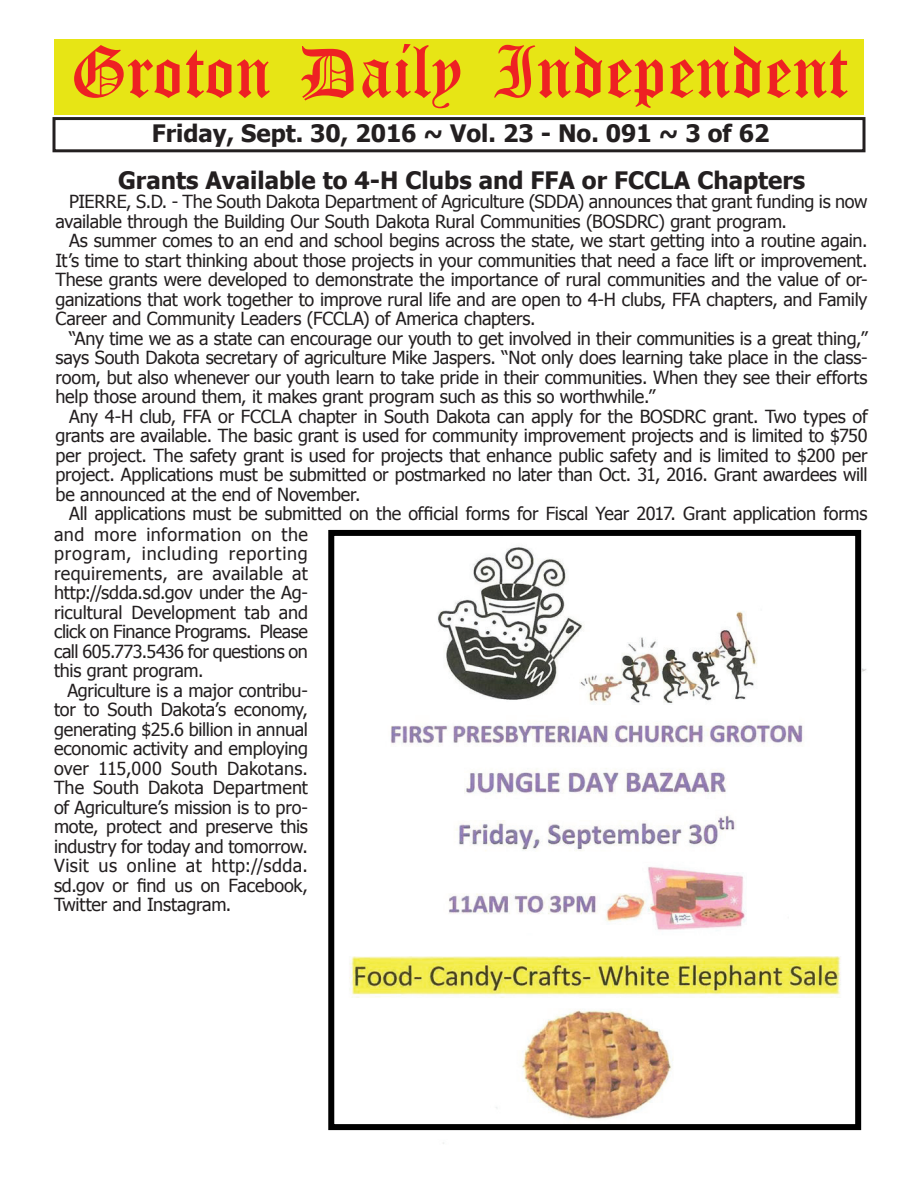
<style>
.page{position:relative;width:918px;height:1188px;background:#fff}
.page>*{position:absolute;margin:0;border:0;box-sizing:border-box;transform-origin:0 0}
.t1{font:54px "Old English Five";color:#ee2123}
.t2{font:700 24px/47px "Tahoma";color:#231f20;text-align:center}
.t3{font:18px/19.5px "Tahoma";letter-spacing:-.01em;color:#231f20;text-align:justify}
.t4{font:18px "Tahoma";letter-spacing:.015em;color:#231f20}
.t5{font:18px "Tahoma";letter-spacing:.025em;color:#231f20}
.t6{font:18px "Tahoma";letter-spacing:.045em;color:#231f20}
.t7{font:18px "Tahoma";letter-spacing:.01em;color:#231f20}
.t8{font:18px "Tahoma";letter-spacing:.03em;color:#231f20}
</style>
<div class="page">
<div style="left:52px;top:117px;width:814px;height:35px;border:3px solid #231f20"></div>
<div style="left:54px;top:40px;width:810px;height:75px;background:#e7e515"></div>
<img style="left:328px;top:529px;width:539px;height:615px">
<div style="left:328px;top:530px;width:533px;height:600px;border:6px solid #000"></div>
<h1 class="t1" style="left:70px;top:47px;width:779px">Groton Daily Independent</h1>
<h2 class="t2" style="left:118px;top:108px;width:689px">Friday, Sept. 30, 2016 ~ Vol. 23 - No. 091 ~ 3 of 62<br>Grants Available to 4-H Clubs and FFA or FCCLA Chapters</h2>
<p class="t3" style="left:56px;top:191px;width:814px;text-indent:14px">PIERRE, S.D. - The South Dakota Department of Agriculture (SDDA) announces that grant funding is now available through the Building Our South Dakota Rural Communities (BOSDRC) grant program.</p>
<p class="t3" style="left:56px;top:230px;width:814px;text-indent:14px">As summer comes to an end and school begins across the state, we start getting into a routine again.<br>It’s time to start thinking about those projects in your communities that need a face lift or improvement.<br>These grants were developed to demonstrate the importance of rural communities and the value of or&shy;ganizations that work together to improve rural life and are open to 4-H clubs, FFA chapters, and Family Career and Community Leaders (FCCLA) of America chapters.</p>
<p class="t3" style="left:56px;top:328px;width:814px;text-indent:14px">“Any time we as a state can encourage our youth to get involved in their communities is a great thing,” says South Dakota secretary of agriculture Mike Jaspers. “Not only does learning take place in the class&shy;room, but also whenever our youth learn to take pride in their communities. When they see their efforts help those around them, it makes grant program such as this so worthwhile.”</p>
<p class="t3" style="left:56px;top:406px;width:814px;text-indent:14px">Any 4-H club, FFA or FCCLA chapter in South Dakota can apply for the BOSDRC grant. Two types of grants are available. The basic grant is used for community improvement projects and is limited to $750 per project. The safety grant is used for projects that enhance public safety and is limited to $200 per project. Applications must be submitted or postmarked no later than Oct. 31, 2016. Grant awardees will be announced at the end of November.</p>
<p class="t3" style="left:69px;top:503px;width:800px">All applications must be submitted on the official forms for Fiscal Year 2017. Grant application forms</p>
<p class="t8" style="left:54px;top:522px;width:256px">and more information on the</p>
<p class="t6" style="left:54px;top:542px;width:255px">program, including reporting</p>
<p class="t4" style="left:54px;top:561px;width:255px">requirements, are available at</p>
<p class="t3" style="left:54px;top:582px;width:255px">http://sdda.sd.gov under the Ag-</p>
<p class="t3" style="left:54px;top:602px;width:256px">ricultural Development tab and</p>
<p class="t3" style="left:54px;top:621px;width:255px">click on Finance Programs. Please</p>
<p class="t3" style="left:54px;top:641px;width:255px">call 605.773.5436 for questions on</p>
<p class="t3" style="left:54px;top:660px;width:151px">this grant program.</p>
<p class="t3" style="left:68px;top:680px;width:242px">Agriculture is a major contribu-</p>
<p class="t3" style="left:54px;top:699px;width:255px">tor to South Dakota’s economy,</p>
<p class="t3" style="left:54px;top:719px;width:255px">generating $25.6 billion in annual</p>
<p class="t3" style="left:54px;top:738px;width:255px">economic activity and employing</p>
<p class="t7" style="left:54px;top:756px;width:255px">over 115,000 South Dakotans.</p>
<p class="t3" style="left:54px;top:777px;width:255px">The South Dakota Department</p>
<p class="t3" style="left:54px;top:797px;width:255px">of Agriculture’s mission is to pro-</p>
<p class="t3" style="left:54px;top:816px;width:255px">mote, protect and preserve this</p>
<p class="t3" style="left:54px;top:835px;width:255px">industry for today and tomorrow.</p>
<p class="t5" style="left:54px;top:853px;width:255px">Visit us online at http://sdda.</p>
<p class="t3" style="left:54px;top:874px;width:256px">sd.gov or find us on Facebook,</p>
<p class="t3" style="left:54px;top:894px;width:179px">Twitter and Instagram.</p>
</div>
